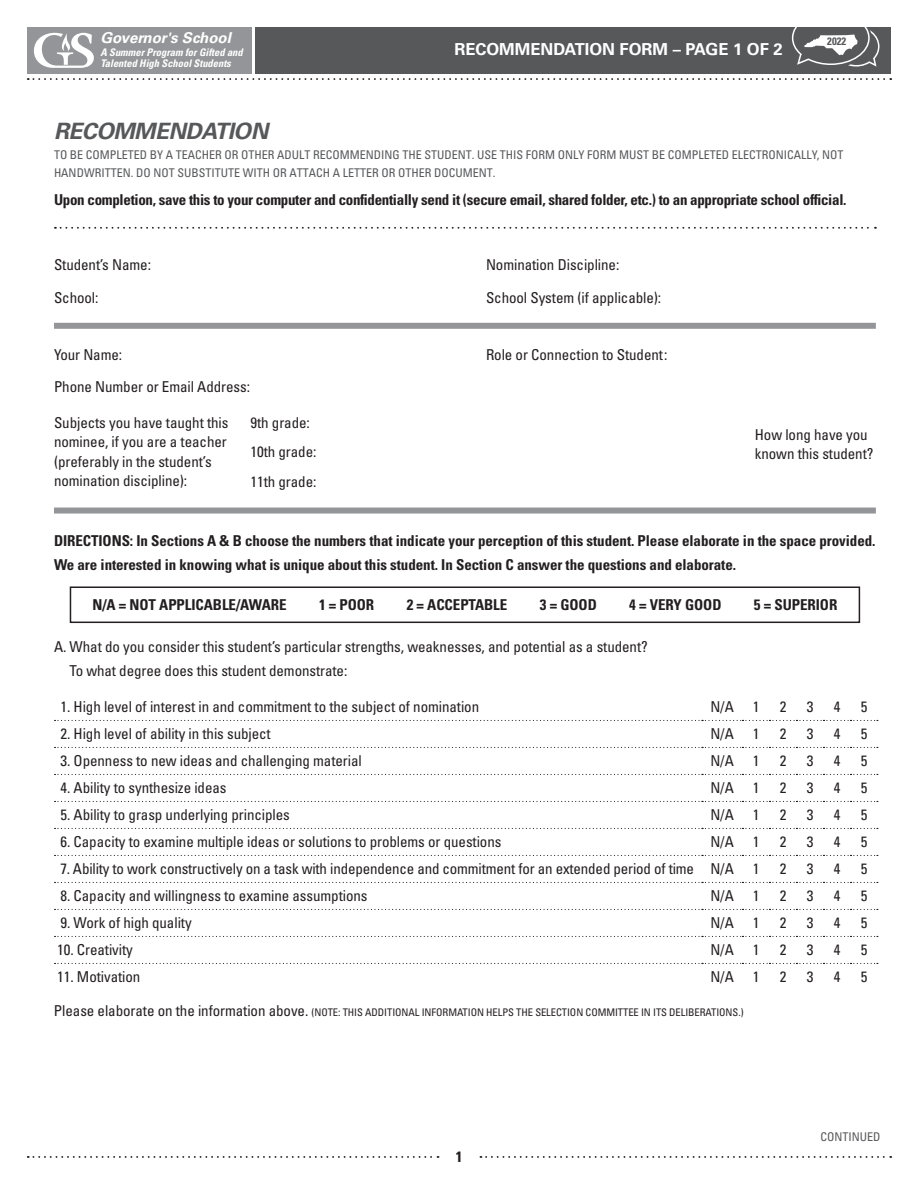
<style>
.page{position:relative;width:918px;height:1188px;background:#fff}
.page>*{position:absolute;margin:0;border:0;box-sizing:border-box;transform-origin:0 0}
.t1{font:italic 700 22.5px "Univers LT Std";letter-spacing:-.02em;color:#57585a}
.TOP_BOX_TITLE{font:700 16.5px "Univers LT Std";color:#fff}
.BODY{font:condensed 15px/19.5px "Univers LT Std";letter-spacing:-.005em;color:#231f20}
.SUBsubhead{font:700 condensed 15px/24px "Univers LT Std";letter-spacing:-.005em;color:#231f20}
.BODY-2{font:700 condensed 15px "Univers LT Std";letter-spacing:-.005em;color:#231f20}
.Form_Body{font:condensed 15px "Univers LT Std";letter-spacing:-.005em;color:#231f20}
.Form_Body_Break{font:condensed 15px "Univers LT Std";letter-spacing:-.005em;color:#231f20}
.t2{font:italic 700 15px "Univers LT Std";color:#fff}
.t3{font:condensed 12px/18px "Univers LT Std";color:#57585a}
.t4{font:700 condensed 10.65px "Univers LT Std";color:#57585a}
.BODY-3{font:condensed 10.5px "Univers LT Std";letter-spacing:-.005em;color:#231f20}
.t5{font:italic 700 condensed 10.5px/11.2px "Univers LT Std";color:#fff}
.s1{font-size:15px}
</style>
<div class="page">
<div style="left:27px;top:27px;width:225px;height:47px;background:#939598"></div>
<svg style="left:34px;top:33px;width:60px;height:35px"></svg>
<div style="left:256px;top:27px;width:635px;height:47px;background:#57585a"></div>
<svg style="left:28px;top:78px;width:863px;height:2px"></svg>
<svg style="left:480px;top:1156px;width:411px;height:2px"></svg>
<svg style="left:28px;top:1156px;width:411px;height:2px"></svg>
<svg style="left:792px;top:27px;width:88px;height:40px"></svg>
<div style="left:54px;top:508px;width:822px;height:6px;background:#939598"></div>
<svg style="left:55px;top:227px;width:821px;height:2px"></svg>
<div style="left:54px;top:323px;width:822px;height:6px;background:#939598"></div>
<svg style="left:55px;top:720px;width:823px;height:1px"></svg>
<svg style="left:55px;top:747px;width:823px;height:1px"></svg>
<svg style="left:55px;top:774px;width:823px;height:1px"></svg>
<svg style="left:55px;top:801px;width:823px;height:1px"></svg>
<svg style="left:55px;top:828px;width:823px;height:1px"></svg>
<svg style="left:55px;top:855px;width:823px;height:1px"></svg>
<svg style="left:55px;top:882px;width:823px;height:1px"></svg>
<svg style="left:55px;top:909px;width:823px;height:1px"></svg>
<svg style="left:55px;top:936px;width:823px;height:1px"></svg>
<svg style="left:55px;top:963px;width:823px;height:1px"></svg>
<div style="left:70px;top:586px;width:790px;height:37px;border:2px solid #231f20"></div>
<p class="t2" style="left:100px;top:29px;width:132px">Governor's School</p>
<p class="t5" style="left:100px;top:47px;width:144px">A Summer Program for Gifted and<br>Talented High School Students</p>
<p class="TOP_BOX_TITLE" style="left:454px;top:40px;width:330px">RECOMMENDATION FORM – PAGE 1 OF 2</p>
<p class="t4" style="left:827px;top:35px;width:21px">2022</p>
<p class="t1" style="left:54px;top:118px;width:216px">RECOMMENDATION</p>
<p class="t3" style="left:54px;top:146px;width:791px">TO BE COMPLETED BY A TEACHER OR OTHER ADULT RECOMMENDING THE STUDENT. USE THIS FORM ONLY FORM MUST BE COMPLETED ELECTRONICALLY, NOT<br>HANDWRITTEN. DO NOT SUBSTITUTE WITH OR ATTACH A LETTER OR OTHER DOCUMENT.</p>
<p class="SUBsubhead" style="left:54px;top:188px;width:794px">Upon completion, save this to your computer and confidentially send it (secure email, shared folder, etc.) to an appropriate school official.</p>
<p class="Form_Body" style="left:54px;top:255px;width:99px">Student’s Name:</p>
<p class="Form_Body" style="left:486px;top:255px;width:135px">Nomination Discipline:</p>
<p class="Form_Body_Break" style="left:54px;top:288px;width:46px">School:</p>
<p class="Form_Body_Break" style="left:486px;top:288px;width:177px">School System (if applicable):</p>
<p class="BODY" style="left:54px;top:344px;width:70px">Your Name:</p>
<p class="BODY" style="left:486px;top:344px;width:183px">Role or Connection to Student:</p>
<p class="BODY" style="left:54px;top:377px;width:198px">Phone Number or Email Address:</p>
<p class="BODY" style="left:54px;top:413px;width:176px">Subjects you have taught this nominee, if you are a teacher (preferably in the student’s nomination discipline):</p>
<p class="BODY" style="left:251px;top:413px;width:61px">9th grade:</p>
<p class="BODY" style="left:251px;top:442px;width:67px">10th grade:</p>
<p class="BODY" style="left:251px;top:471px;width:67px">11th grade:</p>
<p class="BODY" style="left:755px;top:425px;width:120px">How long have you known this student?</p>
<p class="SUBsubhead" style="left:54px;top:529px;width:823px">DIRECTIONS: In Sections A &amp; B choose the numbers that indicate your perception of this student. Please elaborate in the space provided.<br>We are interested in knowing what is unique about this student. In Section C answer the questions and elaborate.</p>
<p class="BODY-2" style="left:93px;top:596px;width:195px">N/A = NOT APPLICABLE/AWARE</p>
<p class="BODY-2" style="left:319px;top:596px;width:57px">1 = POOR</p>
<p class="BODY-2" style="left:407px;top:596px;width:102px">2 = ACCEPTABLE</p>
<p class="BODY-2" style="left:540px;top:596px;width:58px">3 = GOOD</p>
<p class="BODY-2" style="left:629px;top:596px;width:94px">4 = VERY GOOD</p>
<p class="BODY-2" style="left:754px;top:596px;width:85px">5 = SUPERIOR</p>
<p class="BODY" style="left:70px;top:634px;width:580px;line-height:24px;text-indent:-16px">A. What do you consider this student’s particular strengths, weaknesses, and potential as a student?<br>To what degree does this student demonstrate:</p>
<p class="BODY" style="left:60px;top:697px;width:420px">1. High level of interest in and commitment to the subject of nomination</p>
<p class="BODY" style="left:711px;top:697px;width:25px">N/A</p>
<p class="BODY" style="left:753px;top:697px;width:8px">1</p>
<p class="BODY" style="left:780px;top:697px;width:8px">2</p>
<p class="BODY" style="left:807px;top:697px;width:8px">3</p>
<p class="BODY" style="left:834px;top:697px;width:8px">4</p>
<p class="BODY" style="left:861px;top:697px;width:8px">5</p>
<p class="BODY" style="left:60px;top:724px;width:212px">2. High level of ability in this subject</p>
<p class="BODY" style="left:711px;top:724px;width:25px">N/A</p>
<p class="BODY" style="left:753px;top:724px;width:8px">1</p>
<p class="BODY" style="left:780px;top:724px;width:8px">2</p>
<p class="BODY" style="left:807px;top:724px;width:8px">3</p>
<p class="BODY" style="left:834px;top:724px;width:8px">4</p>
<p class="BODY" style="left:861px;top:724px;width:8px">5</p>
<p class="BODY" style="left:60px;top:751px;width:303px">3. Openness to new ideas and challenging material</p>
<p class="BODY" style="left:711px;top:751px;width:25px">N/A</p>
<p class="BODY" style="left:753px;top:751px;width:8px">1</p>
<p class="BODY" style="left:780px;top:751px;width:8px">2</p>
<p class="BODY" style="left:807px;top:751px;width:8px">3</p>
<p class="BODY" style="left:834px;top:751px;width:8px">4</p>
<p class="BODY" style="left:861px;top:751px;width:8px">5</p>
<p class="BODY" style="left:60px;top:778px;width:168px">4. Ability to synthesize ideas</p>
<p class="BODY" style="left:711px;top:778px;width:25px">N/A</p>
<p class="BODY" style="left:753px;top:778px;width:8px">1</p>
<p class="BODY" style="left:780px;top:778px;width:8px">2</p>
<p class="BODY" style="left:807px;top:778px;width:8px">3</p>
<p class="BODY" style="left:834px;top:778px;width:8px">4</p>
<p class="BODY" style="left:861px;top:778px;width:8px">5</p>
<p class="BODY" style="left:60px;top:805px;width:231px">5. Ability to grasp underlying principles</p>
<p class="BODY" style="left:711px;top:805px;width:25px">N/A</p>
<p class="BODY" style="left:753px;top:805px;width:8px">1</p>
<p class="BODY" style="left:780px;top:805px;width:8px">2</p>
<p class="BODY" style="left:807px;top:805px;width:8px">3</p>
<p class="BODY" style="left:834px;top:805px;width:8px">4</p>
<p class="BODY" style="left:861px;top:805px;width:8px">5</p>
<p class="BODY" style="left:60px;top:832px;width:442px">6. Capacity to examine multiple ideas or solutions to problems or questions</p>
<p class="BODY" style="left:711px;top:832px;width:25px">N/A</p>
<p class="BODY" style="left:753px;top:832px;width:8px">1</p>
<p class="BODY" style="left:780px;top:832px;width:8px">2</p>
<p class="BODY" style="left:807px;top:832px;width:8px">3</p>
<p class="BODY" style="left:834px;top:832px;width:8px">4</p>
<p class="BODY" style="left:861px;top:832px;width:8px">5</p>
<p class="BODY" style="left:60px;top:859px;width:635px">7. Ability to work constructively on a task with independence and commitment for an extended period of time</p>
<p class="BODY" style="left:711px;top:859px;width:25px">N/A</p>
<p class="BODY" style="left:753px;top:859px;width:8px">1</p>
<p class="BODY" style="left:780px;top:859px;width:8px">2</p>
<p class="BODY" style="left:807px;top:859px;width:8px">3</p>
<p class="BODY" style="left:834px;top:859px;width:8px">4</p>
<p class="BODY" style="left:861px;top:859px;width:8px">5</p>
<p class="BODY" style="left:60px;top:886px;width:309px">8. Capacity and willingness to examine assumptions</p>
<p class="BODY" style="left:711px;top:886px;width:25px">N/A</p>
<p class="BODY" style="left:753px;top:886px;width:8px">1</p>
<p class="BODY" style="left:780px;top:886px;width:8px">2</p>
<p class="BODY" style="left:807px;top:886px;width:8px">3</p>
<p class="BODY" style="left:834px;top:886px;width:8px">4</p>
<p class="BODY" style="left:861px;top:886px;width:8px">5</p>
<p class="BODY" style="left:60px;top:913px;width:133px">9. Work of high quality</p>
<p class="BODY" style="left:711px;top:913px;width:25px">N/A</p>
<p class="BODY" style="left:753px;top:913px;width:8px">1</p>
<p class="BODY" style="left:780px;top:913px;width:8px">2</p>
<p class="BODY" style="left:807px;top:913px;width:8px">3</p>
<p class="BODY" style="left:834px;top:913px;width:8px">4</p>
<p class="BODY" style="left:861px;top:913px;width:8px">5</p>
<p class="BODY" style="left:57px;top:940px;width:77px">10. Creativity</p>
<p class="BODY" style="left:711px;top:940px;width:25px">N/A</p>
<p class="BODY" style="left:753px;top:940px;width:8px">1</p>
<p class="BODY" style="left:780px;top:940px;width:8px">2</p>
<p class="BODY" style="left:807px;top:940px;width:8px">3</p>
<p class="BODY" style="left:834px;top:940px;width:8px">4</p>
<p class="BODY" style="left:861px;top:940px;width:8px">5</p>
<p class="BODY" style="left:57px;top:967px;width:85px">11. Motivation</p>
<p class="BODY" style="left:711px;top:967px;width:25px">N/A</p>
<p class="BODY" style="left:753px;top:967px;width:8px">1</p>
<p class="BODY" style="left:780px;top:967px;width:8px">2</p>
<p class="BODY" style="left:807px;top:967px;width:8px">3</p>
<p class="BODY" style="left:834px;top:967px;width:8px">4</p>
<p class="BODY" style="left:861px;top:967px;width:8px">5</p>
<p class="BODY-3" style="left:54px;top:1005px;width:691px"><span class="s1">Please elaborate on the information above.</span> (NOTE: THIS ADDITIONAL INFORMATION HELPS THE SELECTION COMMITTEE IN ITS DELIBERATIONS.)</p>
<p class="SUBsubhead" style="left:456px;top:1145px;width:8px">1</p>
<p class="t3" style="left:821px;top:1128px;width:62px">CONTINUED</p>
</div>
